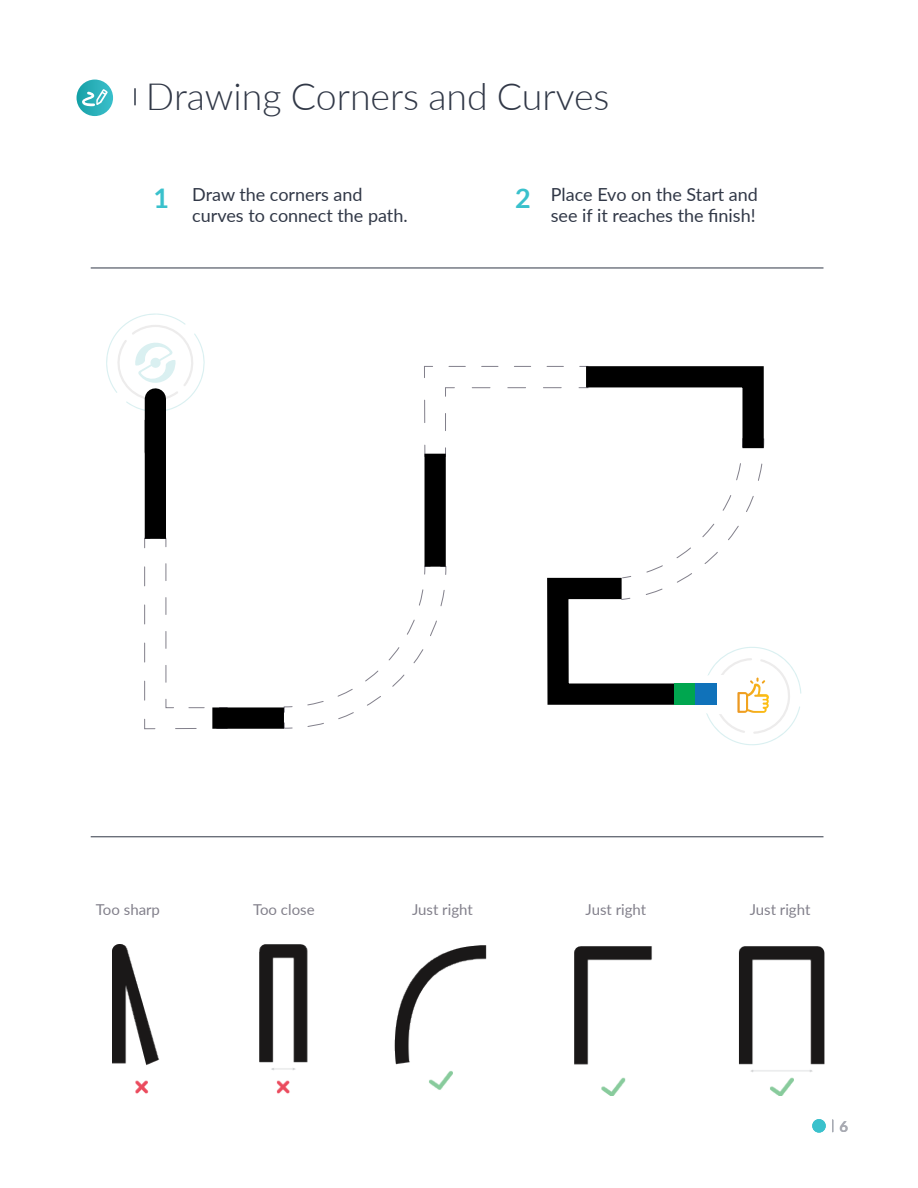
<style>
.page{position:relative;width:918px;height:1188px;background:#fff}
.page>*{position:absolute;margin:0;border:0;box-sizing:border-box;transform-origin:0 0}
.t1{font:300 37.5px "Lato";color:#313847}
.t2{font:18px/21px "Lato";color:#313847;text-align:right}
.t3{font:15px "Lato";color:#82808b}
.t4{font:700 15px "Lato";color:#95abb9}
.s1{font-weight:700;font-size:27px;color:#3ac1cc}
</style>
<div class="page">
<svg style="left:144px;top:538px;width:61px;height:191px"></svg>
<div style="left:212px;top:707px;width:72px;height:22px;background:#000"></div>
<svg style="left:106px;top:313px;width:99px;height:102px"></svg>
<div style="left:145px;top:420px;width:21px;height:119px;background:#000"></div>
<div style="left:145px;top:399px;width:21px;height:53px;background:#000"></div>
<svg style="left:284px;top:365px;width:517px;height:381px"></svg>
<hr style="left:91px;top:268px;width:732px;height:1px;background:#313847">
<hr style="left:91px;top:837px;width:732px;height:1px;background:#313847">
<img style="left:112px;top:944px;width:713px;height:152px">
<svg style="left:77px;top:80px;width:36px;height:36px"></svg>
<svg style="left:82px;top:89px;width:26px;height:17px"></svg>
<svg style="left:134px;top:89px;width:2px;height:16px"></svg>
<div style="left:812px;top:1119px;width:14px;height:14px;background:#3ac1cc;border-radius:50%"></div>
<svg style="left:832px;top:1120px;width:1px;height:12px"></svg>
<h1 class="t1" style="left:146px;top:70px;width:465px">Drawing Corners and Curves</h1>
<p class="t2" style="left:192px;top:183px;width:217px;text-align:left;text-indent:-39px"><span class="s1">1</span> Draw the corners and curves to connect the path.</p>
<p class="t2" style="left:515px;top:183px;width:245px"><span class="s1">2</span> Place Evo on the Start and see if it reaches the finish!</p>
<p class="t3" style="left:96px;top:898px;width:66px">Too sharp</p>
<p class="t3" style="left:253px;top:898px;width:63px">Too close</p>
<p class="t3" style="left:412px;top:898px;width:62px">Just right</p>
<p class="t3" style="left:586px;top:898px;width:62px">Just right</p>
<p class="t3" style="left:750px;top:898px;width:62px">Just right</p>
<p class="t4" style="left:840px;top:1115px;width:10px">6</p>
</div>
